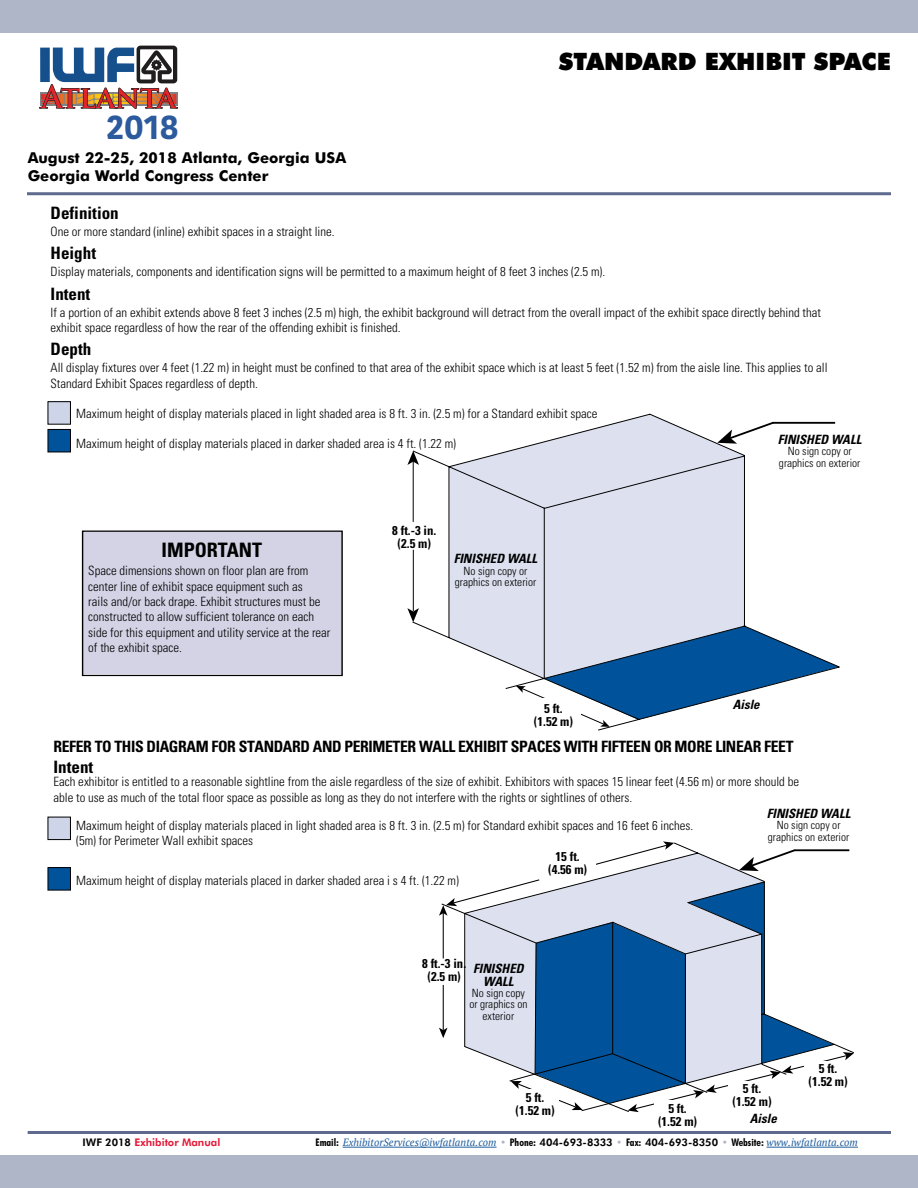
<style>
.page{position:relative;width:918px;height:1188px;background:#fff}
.page>*{position:absolute;margin:0;border:0;box-sizing:border-box;transform-origin:0 0}
.t1{font:700 34.65px "Kohinoor Devanagari";color:#2b5a9d}
.t2{font:900 24px "Futura BT";color:#000}
.t3{font:700 condensed 19.95px "Univers";color:#000}
.t4{font:700 condensed 17.1px "Univers";color:#000}
.t5{font:700 condensed 15.6px "Univers";letter-spacing:-.025em;color:#000}
.t6{font:700 15px/18px "Futura BT";color:#000}
.t7{font:300 condensed 12.75px/15.3px "Univers";color:#000}
.t8{font:700 condensed 12.75px/12.8px "Univers";color:#000;text-align:center}
.t9{font:italic 700 condensed 12.75px/12.8px "Univers";color:#000;text-align:center}
.t10{font:300 condensed 11.4px/11.4px "Univers";color:#000;text-align:center}
.t11{font:italic 10.5px "PT Serif";color:#215e9e}
.t12{font:800 10.5px "Futura BT";color:#e31837}
.s1{color:#000}
.s2{font-family:"Futura BT";font-weight:700;font-style:normal;font-stretch:condensed;color:#000}
.s3{font-family:"Futura BT";font-weight:900;font-style:normal;color:#afb6c8}
.s4{font-family:"Futura BT";font-weight:800;font-style:normal;color:#000}
.s5{font-family:"Futura BT";font-weight:800;font-style:normal;color:#afb6c8}
</style>
<div class="page">
<div style="left:0;top:1156px;width:918px;height:32px;background:#afb6c8"></div>
<div style="left:0;top:0;width:918px;height:32px;background:#afb6c8"></div>
<svg style="left:39px;top:45px;width:140px;height:64px"></svg>
<hr style="left:343px;top:1147px;width:154px;height:1px;background:#215e9e">
<hr style="left:767px;top:1147px;width:91px;height:1px;background:#215e9e">
<hr style="left:28px;top:1131px;width:863px;height:3px;background:#5f6b8e">
<hr style="left:27px;top:192px;width:864px;height:3px;background:#5f6b8e">
<div style="left:83px;top:531px;width:259px;height:143px;background:#d4d3e6"></div>
<div style="left:82px;top:530px;width:261px;height:146px;border:1px solid #000"></div>
<svg style="left:407px;top:456px;width:4px;height:9px"></svg>
<svg style="left:407px;top:608px;width:4px;height:9px"></svg>
<svg style="left:411px;top:413px;width:429px;height:318px"></svg>
<svg style="left:516px;top:626px;width:323px;height:101px"></svg>
<svg style="left:717px;top:420px;width:59px;height:24px"></svg>
<svg style="left:439px;top:841px;width:415px;height:271px"></svg>
<div style="left:48px;top:402px;width:22px;height:22px;background:#cfd5e9"></div>
<div style="left:48px;top:401px;width:23px;height:24px;border:1px solid #000"></div>
<div style="left:48px;top:429px;width:22px;height:23px;background:#00539b"></div>
<div style="left:48px;top:429px;width:23px;height:23px;border:1px solid #000"></div>
<div style="left:48px;top:817px;width:22px;height:23px;background:#cfd5e9"></div>
<div style="left:48px;top:817px;width:23px;height:23px;border:1px solid #000"></div>
<div style="left:48px;top:868px;width:22px;height:22px;background:#00539b"></div>
<div style="left:48px;top:867px;width:23px;height:23px;border:1px solid #000"></div>
<hr style="left:773px;top:422px;width:62px;height:2px;background:#000">
<hr style="left:794px;top:849px;width:55px;height:2px;background:#000">
<div style="left:526px;top:698px;width:55px;height:33px;background:#fff"></div>
<div style="left:511px;top:1089px;width:48px;height:28px;background:#fff"></div>
<div style="left:654px;top:1101px;width:48px;height:27px;background:#fff"></div>
<div style="left:728px;top:1081px;width:48px;height:27px;background:#fff"></div>
<div style="left:804px;top:1061px;width:48px;height:27px;background:#fff"></div>
<div style="left:540px;top:846px;width:55px;height:33px;background:#fff"></div>
<h1 class="t1" style="left:106px;top:104px;width:74px">2018</h1>
<p class="t6" style="left:28px;top:149px;width:320px">August 22-25, 2018 Atlanta, Georgia USA<br>Georgia World Congress Center</p>
<h2 class="t2" style="left:559px;top:47px;width:334px">STANDARD EXHIBIT SPACE</h2>
<h3 class="t4" style="left:51px;top:202px;width:70px">Definition</h3>
<p class="t7" style="left:51px;top:224px;width:286px">One or more standard (inline) exhibit spaces in a straight line.</p>
<h3 class="t4" style="left:51px;top:243px;width:47px">Height</h3>
<p class="t7" style="left:51px;top:264px;width:556px">Display materials, components and identification signs will be permitted to a maximum height of 8 feet 3 inches (2.5 m).</p>
<h3 class="t4" style="left:51px;top:283px;width:41px">Intent</h3>
<p class="t7" style="left:51px;top:305px;width:772px">If a portion of an exhibit extends above 8 feet 3 inches (2.5 m) high, the exhibit background will detract from the overall impact of the exhibit space directly behind that exhibit space regardless of how the rear of the offending exhibit is finished.</p>
<h3 class="t4" style="left:51px;top:339px;width:42px">Depth</h3>
<p class="t7" style="left:51px;top:360px;width:778px">All display fixtures over 4 feet (1.22 m) in height must be confined to that area of the exhibit space which is at least 5 feet (1.52 m) from the aisle line. This applies to all<br>Standard Exhibit Spaces regardless of depth.</p>
<p class="t7" style="left:76px;top:406px;width:523px">Maximum height of display materials placed in light shaded area is 8 ft. 3 in. (2.5 m) for a Standard exhibit space</p>
<p class="t7" style="left:76px;top:436px;width:381px">Maximum height of display materials placed in darker shaded area is 4 ft. (1.22 m)</p>
<p class="t9" style="left:778px;top:433px;width:85px">FINISHED WALL</p>
<p class="t10" style="left:779px;top:446px;width:83px">No sign copy or graphics on exterior</p>
<h3 class="t3" style="left:162px;top:538px;width:102px">IMPORTANT</h3>
<p class="t7" style="left:88px;top:563px;width:244px">Space dimensions shown on floor plan are from center line of exhibit space equipment such as<br>rails and/or back drape. Exhibit structures must be constructed to allow sufficient tolerance on each side for this equipment and utility service at the rear of the exhibit space.</p>
<p class="t8" style="left:392px;top:524px;width:46px">8 ft.-3 in. (2.5 m)</p>
<p class="t9" style="left:454px;top:552px;width:85px">FINISHED WALL</p>
<p class="t10" style="left:455px;top:565px;width:83px">No sign copy or graphics on exterior</p>
<p class="t8" style="left:534px;top:702px;width:41px">5 ft. (1.52 m)</p>
<p class="t9" style="left:733px;top:698px;width:29px">Aisle</p>
<p class="t5" style="left:53px;top:737px;width:742px">REFER TO THIS DIAGRAM FOR STANDARD AND PERIMETER WALL EXHIBIT SPACES WITH FIFTEEN OR MORE LINEAR FEET</p>
<h3 class="t4" style="left:53px;top:756px;width:41px">Intent</h3>
<p class="t7" style="left:53px;top:774px;width:747px">Each exhibitor is entitled to a reasonable sightline from the aisle regardless of the size of exhibit. Exhibitors with spaces 15 linear feet (4.56 m) or more should be able to use as much of the total floor space as possible as long as they do not interfere with the rights or sightlines of others.</p>
<p class="t7" style="left:76px;top:818px;width:619px">Maximum height of display materials placed in light shaded area is 8 ft. 3 in. (2.5 m) for Standard exhibit spaces and 16 feet 6 inches. (5m) for Perimeter Wall exhibit spaces</p>
<p class="t7" style="left:76px;top:873px;width:384px">Maximum height of display materials placed in darker shaded area i s 4 ft. (1.22 m)</p>
<p class="t9" style="left:767px;top:807px;width:85px">FINISHED WALL</p>
<p class="t10" style="left:768px;top:820px;width:83px">No sign copy or graphics on exterior</p>
<p class="t8" style="left:548px;top:850px;width:41px">15 ft. (4.56 m)</p>
<p class="t8" style="left:422px;top:957px;width:46px">8 ft.-3 in. (2.5 m)</p>
<p class="t9" style="left:473px;top:962px;width:52px">FINISHED<br>WALL</p>
<p class="t10" style="left:469px;top:987px;width:60px">No sign copy or graphics on exterior</p>
<p class="t8" style="left:516px;top:1091px;width:41px">5 ft. (1.52 m)</p>
<p class="t8" style="left:658px;top:1102px;width:41px">5 ft. (1.52 m)</p>
<p class="t8" style="left:733px;top:1082px;width:41px">5 ft. (1.52 m)</p>
<p class="t9" style="left:750px;top:1112px;width:29px">Aisle</p>
<p class="t8" style="left:809px;top:1062px;width:41px">5 ft. (1.52 m)</p>
<p class="t12" style="left:82px;top:1136px;width:139px"><span class="s1">IWF 2018</span> Exhibitor Manual</p>
<p class="t11" style="left:316px;top:1136px;width:544px"><span class="s2">Email:</span> ExhibitorServices@iwfatlanta.com <span class="s3">•</span> <span class="s2">Phone:</span> <span class="s4">404-693-8333</span> <span class="s5">•</span> <span class="s2">Fax:</span> <span class="s4">404-693-8350</span> <span class="s5">•</span> <span class="s2">Website:</span> www.iwfatlanta.com</p>
</div>
